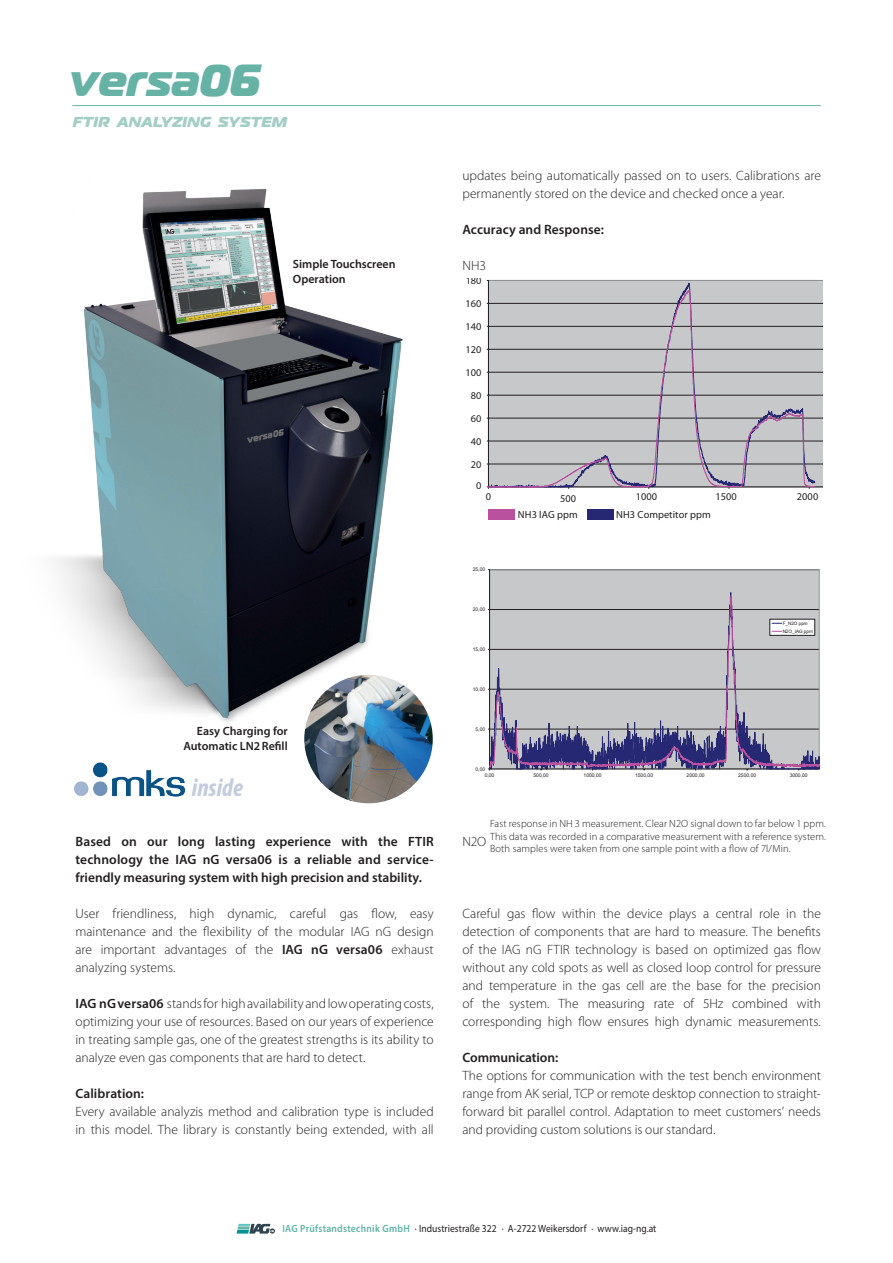
<style>
.page{position:relative;width:893px;height:1263px;background:#fff}
.page>*{position:absolute;margin:0;border:0;box-sizing:border-box;transform-origin:0 0}
.t1{font:italic 800 44.85px "Magistral";letter-spacing:.005em;color:#66b3a6}
.t2{font:italic 700 condensed 25.5px "Myriad Pro";color:#c3ccde}
.t3{font:italic 800 14.4px "Magistral";letter-spacing:.02em;color:#a3cec5}
.t4{font:300 13.5px/18px "Myriad Pro";color:#231f20;text-align:justify}
.t5{font:600 13.5px/18px "Myriad Pro";color:#231f20;text-align:justify}
.t6{font:600 12px/15px "Myriad Pro";color:#231f20}
.t7{font:300 10.5px/12.6px "Myriad Pro";letter-spacing:.01em;color:#231f20;text-align:justify}
.t8{font:10.5px "Myriad Pro";letter-spacing:.005em;color:#231f20;scale:.91 1}
.t9{font:10.35px "Myriad Pro";letter-spacing:.005em;color:#231f20}
.t10{font:4.95px "Arial";letter-spacing:-.005em;color:#231f20}
.t11{font:4.65px/8.1px "Arial";color:#231f20}
.s1{font-weight:600}
.s2{font-weight:600;color:#5eb5a5}
</style>
<div class="page">
<svg style="left:237px;top:1224px;width:38px;height:9px"></svg>
<hr style="left:72px;top:105px;width:749px;height:1px;background:#66b3a6">
<img style="left:54px;top:188px;width:355px;height:534px">
<div style="left:490px;top:570px;width:329px;height:199px;background:#c7c8ca"></div>
<hr style="left:490px;top:649px;width:329px;height:1px;background:#231f20">
<hr style="left:490px;top:609px;width:329px;height:1px;background:#231f20">
<hr style="left:489px;top:570px;width:1px;height:199px;background:#231f20">
<hr style="left:490px;top:769px;width:329px;height:1px;background:#231f20">
<svg style="left:498px;top:592px;width:321px;height:177px"></svg>
<svg style="left:488px;top:678px;width:10px;height:92px"></svg>
<svg style="left:497px;top:595px;width:316px;height:173px"></svg>
<svg style="left:812px;top:749px;width:8px;height:20px"></svg>
<div style="left:770px;top:619px;width:45px;height:16px;background:#fff"></div>
<svg style="left:489px;top:280px;width:334px;height:207px;background:#bdbec0"></svg>
<hr style="left:488px;top:280px;width:1px;height:207px;background:#231f20">
<hr style="left:488px;top:487px;width:335px;height:1px;background:#231f20">
<div style="left:498px;top:283px;width:317px;height:201px;background:#c7c8ca"></div>
<svg style="left:487px;top:484px;width:63px;height:5px"></svg>
<svg style="left:549px;top:290px;width:266px;height:197px;background:#bdbcc0"></svg>
<div style="left:488px;top:509px;width:27px;height:11px;background:#b9519f"></div>
<div style="left:587px;top:509px;width:26px;height:11px;background:#272873"></div>
<img style="left:304px;top:675px;width:129px;height:128px;border-radius:64px">
<img style="left:74px;top:762px;width:112px;height:35px">
<h1 class="t1" style="left:68px;top:51px;width:194px">VERSA06</h1>
<p class="t3" style="left:72px;top:112px;width:216px">FTIR ANA LYZING SYSTEM</p>
<p class="t6" style="left:293px;top:256px;width:104px">Simple Touchscreen<br>Operation</p>
<p class="t6" style="left:183px;top:723px;width:106px;text-align:right">Easy Charging for<br>Automatic LN2Refill</p>
<h2 class="t2" style="left:192px;top:771px;width:53px">inside</h2>
<p class="t5" style="left:75px;top:832px;width:360px">Based on our long lasting experience with the FTIR technology the IAG nG versa06 is a reliable and service&shy;friendly measuring system with high precision and stability.</p>
<p class="t4" style="left:75px;top:904px;width:360px">User friendliness, high dynamic, careful gas flow, easy maintenance and the flexibility of the modular IAG nG design are important advantages of the <span class="s1">IAG nG versa06</span> exhaust analyzing systems.</p>
<p class="t4" style="left:75px;top:994px;width:360px"><span class="s1">IAG nG versa06</span> stands for high availability and low operating costs, optimizing your use of resources. Based on our years of experience in treating sample gas, one of the greatest strengths is its ability to analyze even gas components that are hard to detect.</p>
<p class="t5" style="left:75px;top:1084px;width:70px">Calibration:</p>
<p class="t4" style="left:75px;top:1102px;width:360px">Every available analyzis method and calibration type is included in this model. The library is constantly being extended, with all</p>
<p class="t4" style="left:462px;top:166px;width:360px">updates being automatically passed on to users. Calibrations are permanently stored on the device and checked once a year.</p>
<p class="t5" style="left:462px;top:220px;width:143px">Accuracy and Response:</p>
<p class="t4" style="left:462px;top:256px;width:25px">NH3</p>
<p class="t9" style="left:466px;top:275px;width:17px">180</p>
<p class="t9" style="left:466px;top:297px;width:17px">160</p>
<p class="t9" style="left:466px;top:320px;width:17px">140</p>
<p class="t9" style="left:466px;top:343px;width:17px">120</p>
<p class="t9" style="left:466px;top:366px;width:17px">100</p>
<p class="t9" style="left:471px;top:389px;width:12px">80</p>
<p class="t9" style="left:471px;top:412px;width:12px">60</p>
<p class="t9" style="left:471px;top:435px;width:12px">40</p>
<p class="t9" style="left:471px;top:458px;width:12px">20</p>
<p class="t9" style="left:476px;top:479px;width:7px">0</p>
<p class="t9" style="left:486px;top:490px;width:7px">0</p>
<p class="t9" style="left:560px;top:492px;width:18px">500</p>
<p class="t9" style="left:636px;top:490px;width:23px">1000</p>
<p class="t9" style="left:715px;top:490px;width:23px">1500</p>
<p class="t9" style="left:797px;top:490px;width:23px">2000</p>
<p class="t9" style="left:518px;top:508px;width:61px">NH3 IAG ppm</p>
<p class="t9" style="left:616px;top:508px;width:96px">NH3 Competitor ppm</p>
<p class="t10" style="left:473px;top:566px;width:14px">25,00</p>
<p class="t10" style="left:473px;top:606px;width:14px">20,00</p>
<p class="t10" style="left:473px;top:646px;width:14px">15,00</p>
<p class="t10" style="left:473px;top:686px;width:14px">10,00</p>
<p class="t10" style="left:476px;top:726px;width:11px">5,00</p>
<p class="t11" style="left:783px;top:619px;width:32px">F_N2O ppm<br>N2O_IAG ppm</p>
<p class="t10" style="left:476px;top:765px;width:11px">0,00</p>
<p class="t10" style="left:485px;top:771px;width:11px">0,00</p>
<p class="t10" style="left:533px;top:771px;width:17px">500,00</p>
<p class="t10" style="left:584px;top:771px;width:20px">1000,00</p>
<p class="t10" style="left:635px;top:771px;width:20px">1500,00</p>
<p class="t10" style="left:687px;top:771px;width:20px">2000,00</p>
<p class="t10" style="left:738px;top:771px;width:20px">2500,00</p>
<p class="t10" style="left:790px;top:771px;width:20px">3000,00</p>
<p class="t7" style="left:490px;top:817px;width:337px">Fast response in NH 3 measurement. Clear N2O signal down to far below 1 ppm.<br>This data was recorded in a comparative measurement with a reference system.<br>Both samples were taken from one sample point with a flow of 7l/Min.</p>
<p class="t4" style="left:462px;top:832px;width:25px">N2O</p>
<p class="t4" style="left:462px;top:904px;width:360px">Careful gas flow within the device plays a central role in the detection of components that are hard to measure. The benefits of the IAG nG FTIR technology is based on optimized gas flow without any cold spots as well as closed loop control for pressure and temperature in the gas cell are the base for the precision of the system. The measuring rate of 5Hz combined with corresponding high flow ensures high dynamic measurements.</p>
<p class="t5" style="left:462px;top:1048px;width:97px">Communication:</p>
<p class="t4" style="left:462px;top:1066px;width:360px">The options for communication with the test bench environment range from AK serial, TCP or remote desktop connection to straight&shy;forward bit parallel control. Adaptation to meet customers’ needs and providing custom solutions is our standard.</p>
<p class="t8" style="left:282px;top:1221px;width:413px"><span class="s2">IAG Prüfstandstechnik GmbH</span> · Industriestraße 322 · A-2722 Weikersdorf · www.iag-ng.at</p>
</div>
